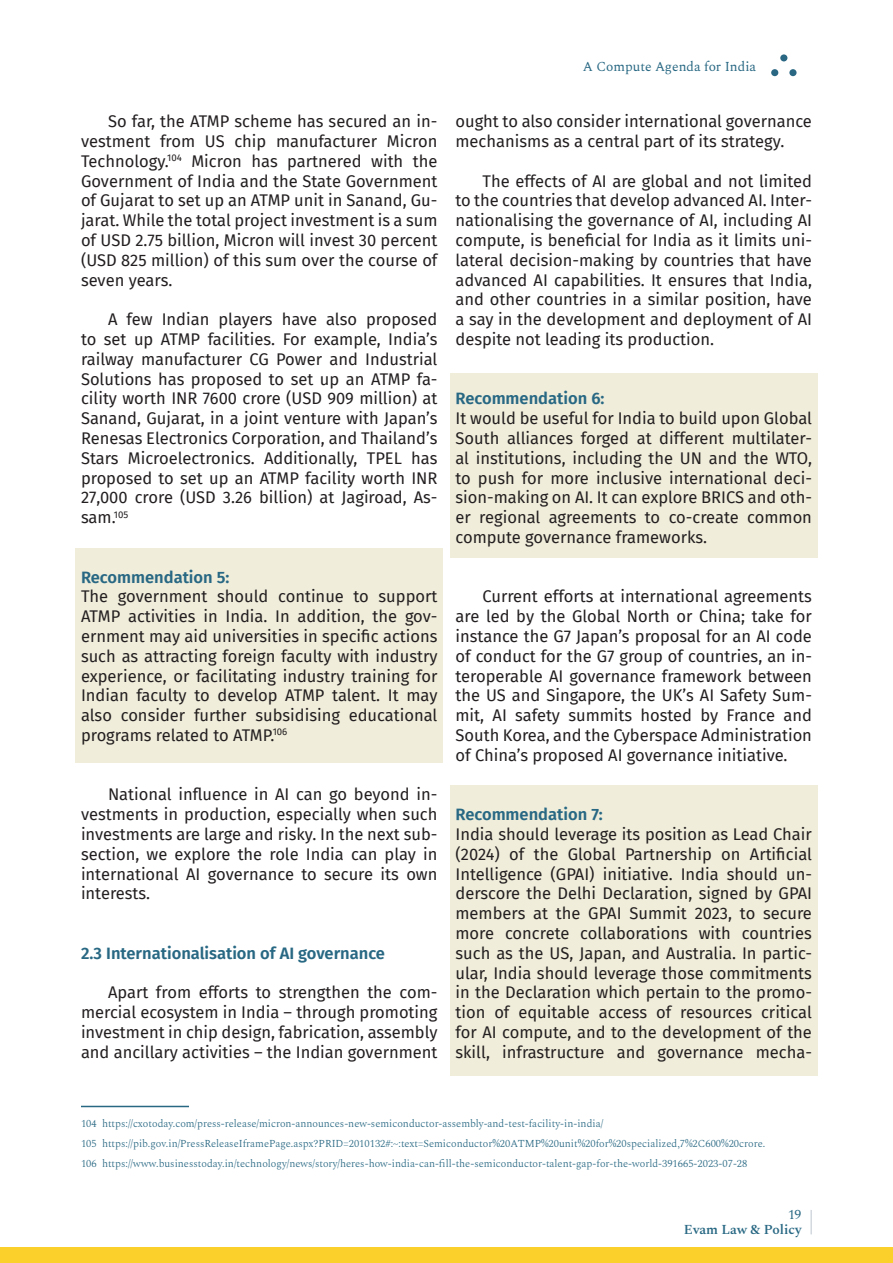
<style>
.page{position:relative;width:893px;height:1263px;background:#fff}
.page>*{position:absolute;margin:0;border:0;box-sizing:border-box;transform-origin:0 0}
.Sub_Sections{font:16.5px/19.8px "Fira Sans";color:#231f20;text-align:justify}
.Sub_Sections-2{font:600 16.5px "Fira Sans";color:#286883}
.t1{font:13.5px "Spectral";color:#286883}
.t2{font:600 13.5px "Spectral";color:#286883}
.Footnotes{font:300 10.5px "Spectral";color:#286883}
</style>
<div class="page">
<div style="left:0;top:1247px;width:893px;height:16px;background:#fcd02a"></div>
<div style="left:771px;top:69px;width:7px;height:7px;background:#2a6782;border-radius:50%"></div>
<div style="left:780px;top:54px;width:7px;height:7px;background:#2a6782;border-radius:50%"></div>
<div style="left:789px;top:69px;width:7px;height:7px;background:#2a6782;border-radius:50%"></div>
<hr style="left:810px;top:1210px;width:2px;height:24px;background:#a0adb9">
<div style="left:450px;top:373px;width:367px;height:185px;background:#f0eddb"></div>
<div style="left:450px;top:785px;width:367px;height:291px;background:#f0eddb"></div>
<div style="left:76px;top:548px;width:367px;height:215px;background:#f0eddb"></div>
<hr style="left:81px;top:1106px;width:108px;height:1px;background:#286883">
<p class="Sub_Sections" style="left:81px;top:111px;width:358px;text-indent:27px">So far, the ATMP scheme has secured an in&shy;vestment from US chip manufacturer Micron Technology.<sup>104</sup> Micron has partnered with the Government of India and the State Government of Gujarat to set up an ATMP unit in Sanand, Gu&shy;jarat. While the total project investment is a sum of USD 2.75 billion, Micron will invest 30 percent (USD 825 million) of this sum over the course of seven years.</p>
<p class="Sub_Sections" style="left:81px;top:309px;width:358px;text-indent:27px">A few Indian players have also proposed to set up ATMP facilities. For example, India’s railway manufacturer CG Power and Industrial Solutions has proposed to set up an ATMP fa&shy;cility worth INR 7600 crore (USD 909 million) at Sanand, Gujarat, in a joint venture with Japan’s Renesas Electronics Corporation, and Thailand’s Stars Microelectronics. Additionally, TPEL has proposed to set up an ATMP facility worth INR 27,000 crore (USD 3.26 billion) at Jagiroad, As&shy;sam.<sup>105</sup></p>
<p class="Sub_Sections-2" style="left:81px;top:563px;width:150px">Recommendation 5:</p>
<p class="Sub_Sections" style="left:81px;top:586px;width:358px">The government should continue to support ATMP activities in India. In addition, the gov&shy;ernment may aid universities in specific actions such as attracting foreign faculty with industry experience, or facilitating industry training for Indian faculty to develop ATMP talent. It may also consider further subsidising educational programs related to ATMP.<sup>106</sup></p>
<p class="Sub_Sections" style="left:81px;top:784px;width:358px;text-indent:27px">National influence in AI can go beyond in&shy;vestments in production, especially when such investments are large and risky. In the next sub&shy;section, we explore the role India can play in international AI governance to secure its own interests.</p>
<p class="Sub_Sections-2" style="left:81px;top:939px;width:306px">2.3 Internationalisation of AI governance</p>
<p class="Sub_Sections" style="left:81px;top:982px;width:358px;text-indent:27px">Apart from efforts to strengthen the com&shy;mercial ecosystem in India – through promoting investment in chip design, fabrication, assembly and ancillary activities – the Indian government</p>
<p class="t1" style="left:583px;top:57px;width:175px">A Compute Agenda for India</p>
<p class="Sub_Sections" style="left:455px;top:111px;width:358px">ought to also consider international governance mechanisms as a central part of its strategy.</p>
<p class="Sub_Sections" style="left:455px;top:170px;width:358px;text-indent:27px">The effects of AI are global and not limited to the countries that develop advanced AI. Inter&shy;nationalising the governance of AI, including AI compute, is beneficial for India as it limits uni&shy;lateral decision-making by countries that have advanced AI capabilities. It ensures that India, and other countries in a similar position, have a say in the development and deployment of AI despite not leading its production.</p>
<p class="Sub_Sections-2" style="left:455px;top:385px;width:150px">Recommendation 6:</p>
<p class="Sub_Sections" style="left:455px;top:408px;width:358px">It would be useful for India to build upon Global South alliances forged at different multilater&shy;al institutions, including the UN and the WTO, to push for more inclusive international deci&shy;sion-making on AI. It can explore BRICS and oth&shy;er regional agreements to co-create common compute governance frameworks.</p>
<p class="Sub_Sections" style="left:455px;top:586px;width:358px;text-indent:27px">Current efforts at international agreements are led by the Global North or China; take for instance the G7 Japan’s proposal for an AI code of conduct for the G7 group of countries, an in&shy;teroperable AI governance framework between the US and Singapore, the UK’s AI Safety Sum&shy;mit, AI safety summits hosted by France and South Korea, and the Cyberspace Administration of China’s proposed AI governance initiative.</p>
<p class="Sub_Sections-2" style="left:455px;top:801px;width:149px">Recommendation 7:</p>
<p class="Sub_Sections" style="left:455px;top:824px;width:358px">India should leverage its position as Lead Chair (2024) of the Global Partnership on Artificial Intelligence (GPAI) initiative. India should un&shy;derscore the Delhi Declaration, signed by GPAI members at the GPAI Summit 2023, to secure more concrete collaborations with countries such as the US, Japan, and Australia. In partic&shy;ular, India should leverage those commitments in the Declaration which pertain to the promo&shy;tion of equitable access of resources critical for AI compute, and to the development of the skill, infrastructure and governance mecha-</p>
<p class="Footnotes" style="left:81px;top:1115px;width:524px">104 https://cxotoday.com/press-release/micron-announces-new-semiconductor-assembly-and-test-facility-in-india/</p>
<p class="Footnotes" style="left:81px;top:1136px;width:686px">105 https://pib.gov.in/PressReleaseIframePage.aspx?PRID=2010132#:~:text=Semiconductor%20ATMP%20unit%20for%20specialized,7%2C600%20crore.</p>
<p class="Footnotes" style="left:81px;top:1156px;width:668px">106 https://www.businesstoday.in/technology/news/story/heres-how-india-can-fill-the-semiconductor-talent-gap-for-the-world-391665-2023-07-28</p>
<p class="t1" style="left:789px;top:1204px;width:14px">19</p>
<p class="t2" style="left:684px;top:1219px;width:119px">Evam Law &amp; Policy</p>
</div>
